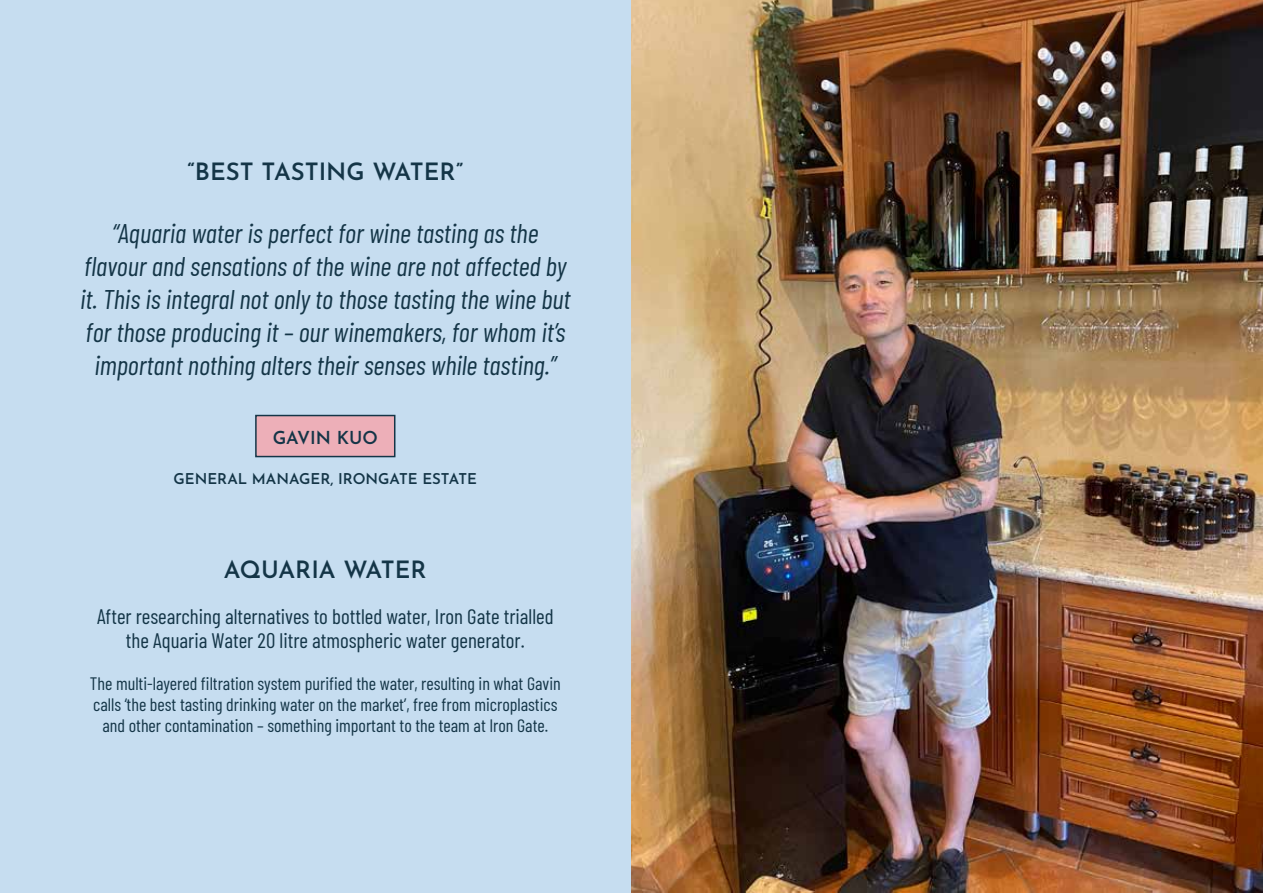
<style>
.page{position:relative;width:1263px;height:893px;background:#c6ddf0}
.page>*{position:absolute;margin:0;border:0;box-sizing:border-box;transform-origin:0 0}
.t1{font:italic 27px/33px "Barlow Condensed";color:#143547;text-align:center}
.t2{font:100 24px "Josefin Sans";color:#143547}
.t3{font:21px/24px "Barlow Condensed";color:#143547;text-align:center}
.t4{font:18px/21px "Barlow Condensed";color:#143547;text-align:center}
.t5{font:100 18px "Josefin Sans";color:#143547}
.t6{font:100 15px "Josefin Sans";color:#143547}
</style>
<div class="page">
<img style="left:631px;top:0;width:632px;height:893px">
<div style="left:255px;top:415px;width:140px;height:42px;background:#edafb8;border:2px solid #143547"></div>
<p class="t2" style="left:188px;top:154px;width:277px">“BEST TASTING WATER”</p>
<p class="t1" style="left:80px;top:214px;width:492px">“Aquaria water is perfect for wine tasting as the flavour and sensations of the wine are not affected by it. This is integral not only to those tasting the wine but for those producing it – our winemakers, for whom it’s important nothing alters their senses while tasting.”</p>
<p class="t5" style="left:273px;top:424px;width:107px">GAVIN KUO</p>
<p class="t6" style="left:174px;top:468px;width:305px">GENERAL MANAGER, IRONGATE ESTATE</p>
<p class="t2" style="left:224px;top:551px;width:204px">AQUARIA WATER</p>
<p class="t3" style="left:97px;top:603px;width:458px">After researching alternatives to bottled water, Iron Gate trialled the Aquaria Water 20 litre atmospheric water generator.</p>
<p class="t4" style="left:90px;top:671px;width:472px">The multi-layered filtration system purified the water, resulting in what Gavin calls ‘the best tasting drinking water on the market’, free from microplastics and other contamination – something important to the team at Iron Gate.</p>
</div>
